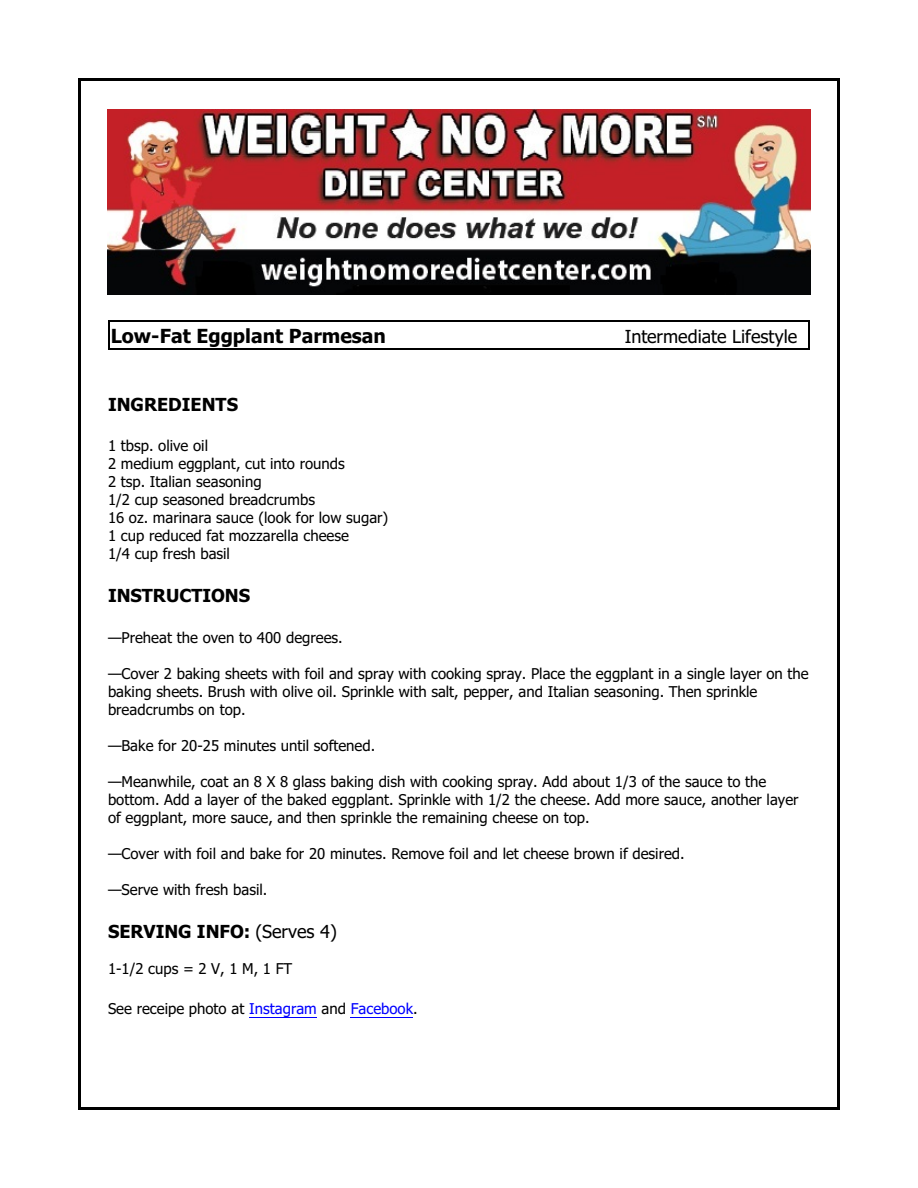
<style>
.page{position:relative;width:918px;height:1188px;background:#fff}
.page>*{position:absolute;margin:0;border:0;box-sizing:border-box;transform-origin:0 0}
.t1{font:700 19.5px "Tahoma";color:#000}
.t2{font:700 18px "Tahoma";color:#000}
.t3{font:18px "Tahoma";color:#000}
.t4{font:15px/18px "Tahoma";color:#000}
.s1{font-weight:400}
.s2{color:#00f}
</style>
<div class="page">
<hr style="left:78px;top:78px;width:3px;height:1032px;background:#000">
<hr style="left:837px;top:78px;width:3px;height:1032px;background:#000">
<hr style="left:78px;top:78px;width:762px;height:3px;background:#000">
<hr style="left:78px;top:1107px;width:762px;height:3px;background:#000">
<img style="left:108px;top:110px;width:702px;height:185px">
<svg style="left:108px;top:322px;width:1px;height:26px"></svg>
<hr style="left:808px;top:320px;width:2px;height:29px;background:#000">
<hr style="left:108px;top:320px;width:701px;height:2px;background:#000">
<hr style="left:108px;top:348px;width:701px;height:1px;background:#000">
<hr style="left:249px;top:1017px;width:68px;height:1px;background:#00f">
<hr style="left:351px;top:1017px;width:62px;height:1px;background:#00f">
<h1 class="t1" style="left:111px;top:328px;width:277px">Low-Fat Eggplant Parmesan</h1>
<p class="t3" style="left:625px;top:329px;width:174px">Intermediate Lifestyle</p>
<p class="t2" style="left:108px;top:397px;width:132px">INGREDIENTS</p>
<p class="t4" style="left:108px;top:438px;width:282px">1 tbsp. olive oil<br>2 medium eggplant, cut into rounds<br>2 tsp. Italian seasoning<br>1/2 cup seasoned breadcrumbs<br>16 oz. marinara sauce (look for low sugar)<br>1 cup reduced fat mozzarella cheese<br>1/4 cup fresh basil</p>
<p class="t2" style="left:108px;top:589px;width:144px">INSTRUCTIONS</p>
<p class="t4" style="left:108px;top:630px;width:236px">—Preheat the oven to 400 degrees.</p>
<p class="t4" style="left:108px;top:666px;width:702px">—Cover 2 baking sheets with foil and spray with cooking spray. Place the eggplant in a single layer on the baking sheets. Brush with olive oil. Sprinkle with salt, pepper, and Italian seasoning. Then sprinkle breadcrumbs on top.</p>
<p class="t4" style="left:108px;top:738px;width:269px">—Bake for 20-25 minutes until softened.</p>
<p class="t4" style="left:108px;top:774px;width:692px">—Meanwhile, coat an 8 X 8 glass baking dish with cooking spray. Add about 1/3 of the sauce to the bottom. Add a layer of the baked eggplant. Sprinkle with 1/2 the cheese. Add more sauce, another layer of eggplant, more sauce, and then sprinkle the remaining cheese on top.</p>
<p class="t4" style="left:108px;top:846px;width:578px">—Cover with foil and bake for 20 minutes. Remove foil and let cheese brown if desired.</p>
<p class="t4" style="left:108px;top:882px;width:161px">—Serve with fresh basil.</p>
<p class="t2" style="left:108px;top:924px;width:230px">SERVING INFO: <span class="s1">(Serves 4)</span></p>
<p class="t4" style="left:108px;top:961px;width:186px">1-1/2 cups = 2 V, 1 M, 1 FT</p>
<p class="t4" style="left:108px;top:1001px;width:311px">See receipe photo at <span class="s2">Instagram</span> and <span class="s2">Facebook</span>.</p>
</div>
